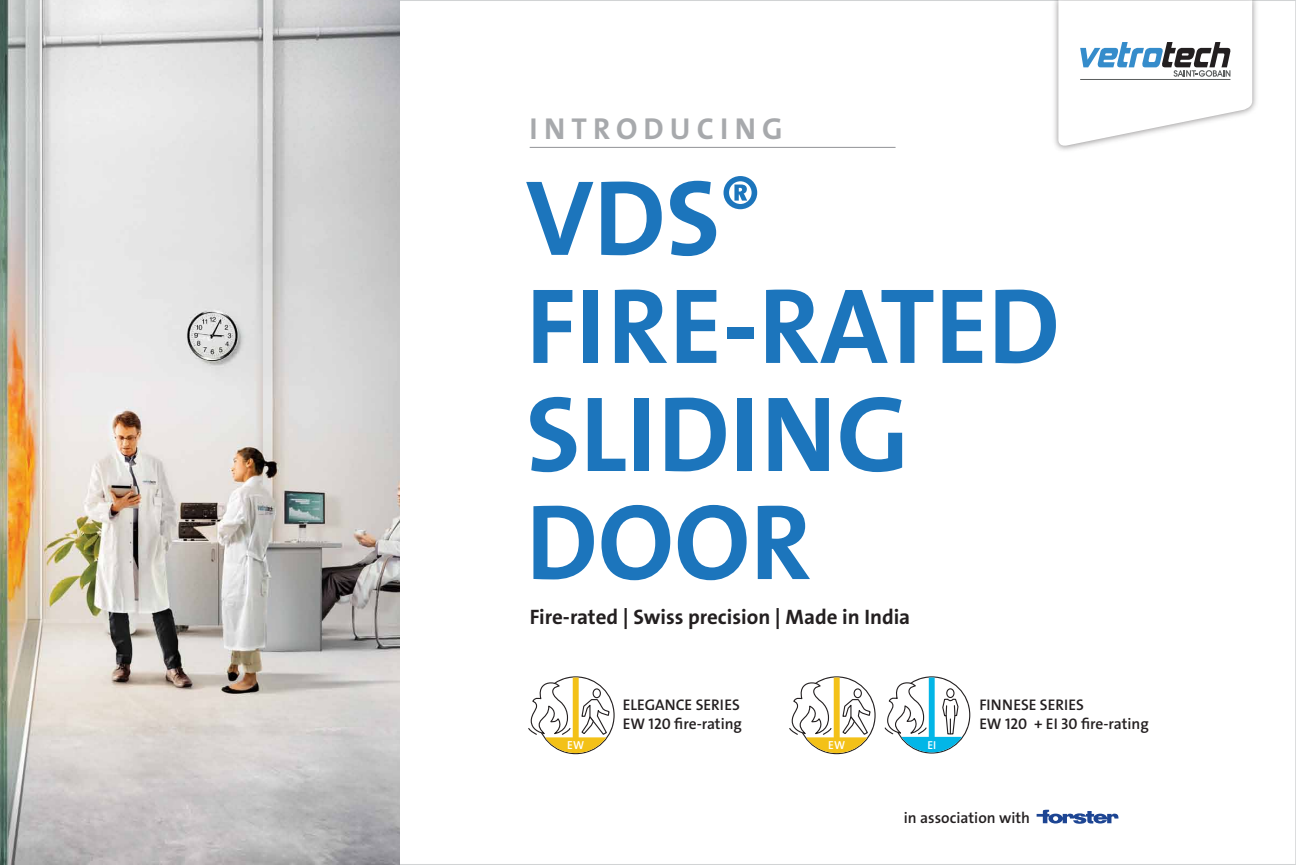
<style>
.page{position:relative;width:1296px;height:865px;background:#fff}
.page>*{position:absolute;margin:0;border:0;box-sizing:border-box;transform-origin:0 0}
.t1{font:108px/108px "The Sans LP7 Bld";color:#1c75bc}
.t2{font:30.45px "The Sans LP7 Bld";letter-spacing:.2em;color:#a7a9ac}
.t3{font:21px "The Sans LP7 Bld";color:#231f20}
.t4{font:15.45px/18.6px "The Sans LP6 Se Bld";color:#231f20}
.t5{font:11.7px "The Sans LP6 Se Bld";color:#fff}
.t6{font:11.55px "The Sans LP6 Se Bld";color:#fff}
</style>
<div class="page">
<hr style="left:530px;top:147px;width:366px;height:1px;background:#939598">
<img style="left:0;top:0;width:400px;height:864px">
<svg style="left:528px;top:676px;width:87px;height:78px"></svg>
<div style="left:593px;top:689px;width:7px;height:8px;background:#fff;border-radius:50%"></div>
<div style="left:593px;top:688px;width:8px;height:10px;border:1px solid #231f20;border-radius:50%"></div>
<svg style="left:884px;top:676px;width:86px;height:77px"></svg>
<svg style="left:789px;top:676px;width:87px;height:78px"></svg>
<div style="left:854px;top:689px;width:7px;height:8px;background:#fff;border-radius:50%"></div>
<div style="left:854px;top:688px;width:8px;height:10px;border:1px solid #231f20;border-radius:50%"></div>
<svg style="left:1037px;top:809px;width:82px;height:14px"></svg>
<img style="left:1049px;top:0;width:213px;height:150px">
<svg style="left:1058px;top:0;width:194px;height:147px"></svg>
<hr style="left:1080px;top:79px;width:150px;height:1px;background:#5b5e5e">
<h2 class="t2" style="left:529px;top:109px;width:255px">INTRODUCING</h2>
<h1 class="t1" style="left:526px;top:165px;width:536px">VDS<sup>®<br></sup>FIRE-RATED<br>SLIDING<br>DOOR</h1>
<h3 class="t3" style="left:530px;top:603px;width:382px">Fire-rated | Swiss precision | Made in India</h3>
<p class="t5" style="left:567px;top:737px;width:18px">EW</p>
<p class="t4" style="left:623px;top:695px;width:121px">ELEGANCE SERIES<br>EW 120 fire-rating</p>
<p class="t5" style="left:828px;top:737px;width:18px">EW</p>
<p class="t6" style="left:927px;top:738px;width:10px">EI</p>
<p class="t4" style="left:979px;top:695px;width:171px">FINNESE SERIES<br>EW 120 + EI 30 fire-rating</p>
<p class="t4" style="left:904px;top:808px;width:128px">in association with</p>
</div>
